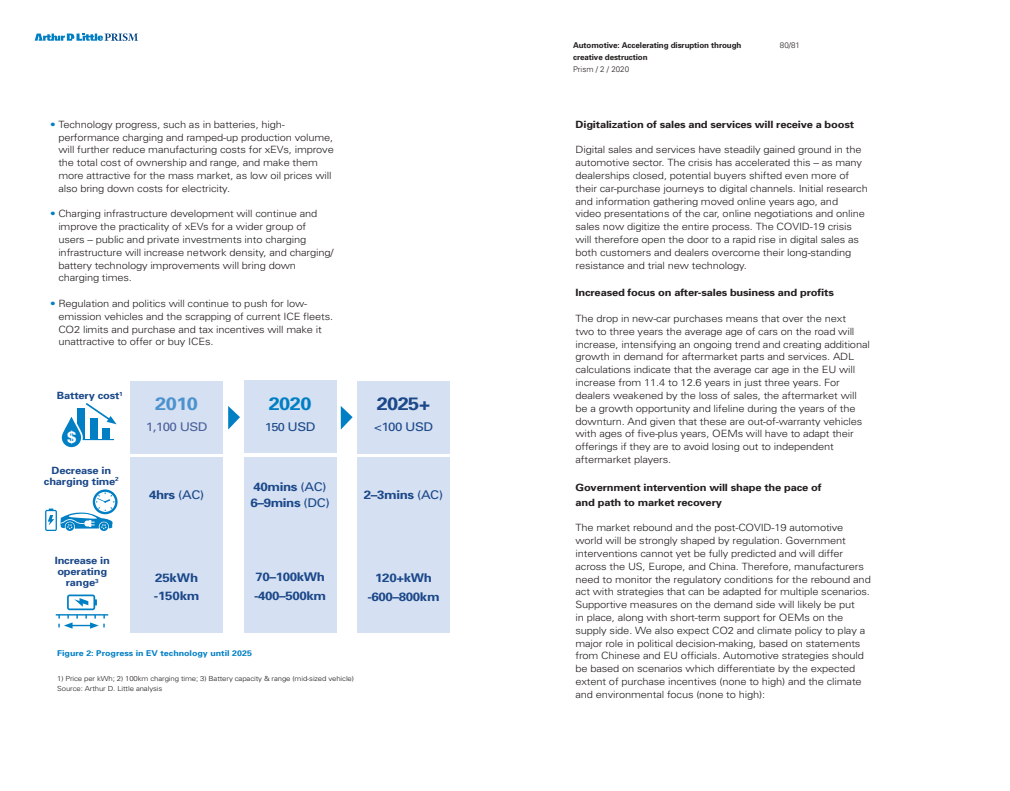
<style>
.page{position:relative;width:1010px;height:791px;background:#fff}
.page>*{position:absolute;margin:0;border:0;box-sizing:border-box;transform-origin:0 0}
.t1{font:700 18px "Univers";color:#1b4889;scale:1.11 1}
.t2{font:700 18px "Univers";color:#4c92ce;scale:1.11 1}
.t3{font:700 18px "Univers";color:#007fc4;scale:1.11 1}
.t4{font:700 16.8px "Univers";color:#fff}
.t5{font:700 12px/19.4px "Univers";letter-spacing:-.03em;color:#1b4889;scale:1.11 1}
.t6{font:12px "Univers";letter-spacing:-.04em;color:#4c629b;scale:1.11 1}
.t7{font:12px "Univers";letter-spacing:-.04em;color:#1b4889;scale:1.11 1}
.t8{font:11.5px "Univers";color:#1b4889;scale:1.11 1}
.t9{font:300 10px/12.8px "Univers";letter-spacing:-.015em;color:#241f1f;scale:1.11 1}
.t10{font:700 10px/15px "Univers";letter-spacing:-.015em;color:#241f1f;scale:1.11 1}
.t11{font:700 10px/11px "Univers";letter-spacing:-.015em;color:#1b4889;text-align:center;scale:1.11 1}
.t12{font:700 8px/12px "Univers";letter-spacing:-.01em;color:#241f1f}
.t13{font:700 8px "Univers";color:#007fc4;scale:1.11 1}
.t14{font:300 8px "Univers";color:#241f1f}
.t15{font:300 7px/10px "Univers";letter-spacing:-.015em;color:#241f1f;scale:1.11 1}
.s1{color:#007fc4}
.s2{font-weight:400}
.s3{font-size:12px}
</style>
<div class="page">
<svg style="left:35px;top:33px;width:103px;height:8px"></svg>
<div style="left:130px;top:381px;width:93px;height:73px;background:#d5e0f2"></div>
<div style="left:244px;top:381px;width:92px;height:72px;background:#d5e0f2"></div>
<div style="left:357px;top:381px;width:92px;height:73px;background:#d5e0f2"></div>
<div style="left:130px;top:457px;width:93px;height:176px;background:#d5e0f2"></div>
<div style="left:244px;top:457px;width:92px;height:176px;background:#d5e0f2"></div>
<div style="left:357px;top:457px;width:92px;height:176px;background:#d5e0f2"></div>
<svg style="left:228px;top:406px;width:12px;height:24px"></svg>
<svg style="left:340px;top:406px;width:12px;height:24px"></svg>
<svg style="left:61px;top:403px;width:56px;height:45px"></svg>
<svg style="left:45px;top:489px;width:72px;height:42px"></svg>
<hr style="left:56px;top:614px;width:52px;height:1px;background:#007fc4">
<svg style="left:58px;top:594px;width:47px;height:35px"></svg>
<p class="t9" style="left:58px;top:118px;width:249px;text-indent:-8px"><span class="s1">•</span> Technology progress, such as in batteries, high&shy;performance charging and ramped-up production volume, will further reduce manufacturing costs for xEVs, improve the total cost of ownership and range, and make them more attractive for the mass market, as low oil prices will also bring down costs for electricity.</p>
<p class="t9" style="left:58px;top:207px;width:249px;text-indent:-8px"><span class="s1">•</span> Charging infrastructure development will continue and improve the practicality of xEVs for a wider group of users – public and private investments into charging infrastructure will increase network density, and charging/ battery technology improvements will bring down charging times.</p>
<p class="t9" style="left:58px;top:297px;width:249px;text-indent:-8px"><span class="s1">•</span> Regulation and politics will continue to push for low&shy;emission vehicles and the scrapping of current ICE fleets.<br>CO2 limits and purchase and tax incentives will make it unattractive to offer or buy ICEs.</p>
<p class="t11" style="left:57px;top:390px;width:61px">Battery cost<sup>1</sup></p>
<h2 class="t4" style="left:67px;top:427px;width:11px">$</h2>
<p class="t11" style="left:44px;top:464px;width:69px">Decrease in charging time<sup>2</sup></p>
<p class="t11" style="left:55px;top:555px;width:51px">Increase in operating range<sup>3</sup></p>
<h1 class="t2" style="left:155px;top:393px;width:40px">2010</h1>
<p class="t6" style="left:146px;top:420px;width:57px">1,100 USD</p>
<p class="t5" style="left:149px;top:485px;width:51px">4hrs <span class="s2">(AC)</span></p>
<p class="t5" style="left:154px;top:568px;width:43px;line-height:18.3px">25kWh -150km</p>
<h1 class="t3" style="left:269px;top:393px;width:40px">2020</h1>
<p class="t8" style="left:265px;top:420px;width:47px">150 <span class="s3">USD</span></p>
<p class="t5" style="left:250px;top:478px;width:73px;line-height:16.1px">40mins <span class="s2">(AC)<br></span>6–9mins <span class="s2">(DC)</span></p>
<p class="t5" style="left:254px;top:567px;width:66px">70–100kWh -400–500km</p>
<h1 class="t1" style="left:376px;top:393px;width:50px">2025+</h1>
<p class="t7" style="left:374px;top:420px;width:55px">&lt;100 USD</p>
<p class="t5" style="left:364px;top:485px;width:73px">2–3mins <span class="s2">(AC)</span></p>
<p class="t5" style="left:367px;top:567px;width:66px;text-align:center">120+kWh -600–800km</p>
<p class="t13" style="left:57px;top:649px;width:177px">Figure 2: Progress in EV technology until 2025</p>
<p class="t15" style="left:57px;top:673px;width:269px">1) Price per kWh; 2) 100km charging time; 3) Battery capacity &amp; range (mid-sized vehicle)<br>Source: Arthur D. Little analysis</p>
<p class="t12" style="left:573px;top:39px;width:170px">Automotive: Accelerating disruption through creative destruction</p>
<p class="t14" style="left:573px;top:64px;width:58px">Prism / 2 / 2020</p>
<p class="t14" style="left:779px;top:40px;width:22px">80/81</p>
<p class="t10" style="left:575px;top:117px;width:252px">Digitalization of sales and services will receive a boost</p>
<p class="t9" style="left:575px;top:144px;width:265px">Digital sales and services have steadily gained ground in the automotive sector. The crisis has accelerated this – as many dealerships closed, potential buyers shifted even more of their car-purchase journeys to digital channels. Initial research and information gathering moved online years ago, and<br>video presentations of the car, online negotiations and online sales now digitize the entire process. The COVID-19 crisis will therefore open the door to a rapid rise in digital sales as both customers and dealers overcome their long-standing resistance and trial new technology.</p>
<p class="t10" style="left:575px;top:285px;width:234px">Increased focus on after-sales business and profits</p>
<p class="t9" style="left:575px;top:312px;width:266px">The drop in new-car purchases means that over the next<br>two to three years the average age of cars on the road will increase, intensifying an ongoing trend and creating additional growth in demand for aftermarket parts and services. ADL calculations indicate that the average car age in the EU will increase from 11.4 to 12.6 years in just three years. For dealers weakened by the loss of sales, the aftermarket will be a growth opportunity and lifeline during the years of the downturn. And given that these are out-of-warranty vehicles with ages of five-plus years, OEMs will have to adapt their offerings if they are to avoid losing out to independent aftermarket players.</p>
<p class="t10" style="left:575px;top:480px;width:223px">Government intervention will shape the pace of and path to market recovery</p>
<p class="t9" style="left:575px;top:521px;width:267px">The market rebound and the post-COVID-19 automotive world will be strongly shaped by regulation. Government interventions cannot yet be fully predicted and will differ across the US, Europe, and China. Therefore, manufacturers need to monitor the regulatory conditions for the rebound and act with strategies that can be adapted for multiple scenarios.<br>Supportive measures on the demand side will likely be put<br>in place, along with short-term support for OEMs on the supply side. We also expect CO2 and climate policy to play a major role in political decision-making, based on statements from Chinese and EU officials. Automotive strategies should be based on scenarios which differentiate by the expected extent of purchase incentives (none to high) and the climate and environmental focus (none to high):</p>
</div>
